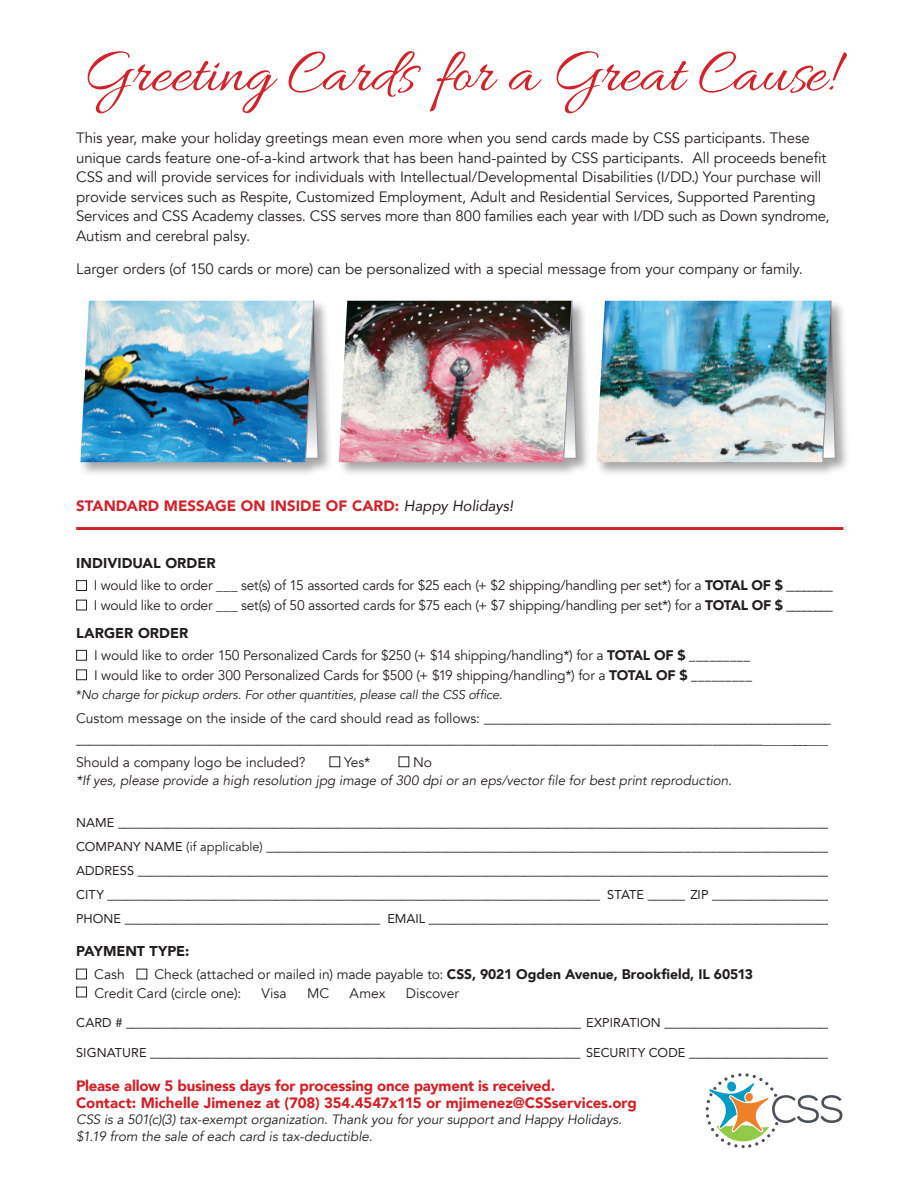
<style>
.page{position:relative;width:918px;height:1188px;background:#fff}
.page>*{position:absolute;margin:0;border:0;box-sizing:border-box;transform-origin:0 0}
.t1{font:63.75px "Allura";letter-spacing:-.005em;color:#d1232a}
.t2{font:15px/19.5px "Avenir";letter-spacing:-.01em;color:#231f20}
.t3{font:900 15px/16.5px "Avenir";letter-spacing:-.01em;color:#d1232a}
.t4{font:900 14.25px "Avenir";letter-spacing:.005em;color:#231f20}
.t5{font:13.8px/19.5px "Avenir";letter-spacing:-.015em;color:#231f20}
.t6{font:italic 13.5px/16.5px "Avenir";letter-spacing:-.005em;color:#231f20}
.t7{font:12.75px/21px "Avenir";letter-spacing:.005em;color:#231f20}
.t8{font:italic 12.75px "Avenir";letter-spacing:-.015em;color:#231f20}
.s1{font-weight:400;font-style:italic;color:#231f20}
.s2{font-weight:900}
.s3{font-size:12.75px}
.s4{font-style:normal}
.s5{font-size:13.8px}
.s6{font-style:inherit}
</style>
<div class="page">
<div style="left:76px;top:580px;width:11px;height:11px;border:1px solid #231f20"></div>
<div style="left:76px;top:600px;width:11px;height:10px;border:1px solid #231f20"></div>
<div style="left:76px;top:650px;width:11px;height:11px;border:1px solid #231f20"></div>
<div style="left:76px;top:669px;width:11px;height:11px;border:1px solid #231f20"></div>
<div style="left:330px;top:756px;width:10px;height:11px;border:1px solid #231f20"></div>
<div style="left:399px;top:756px;width:10px;height:11px;border:1px solid #231f20"></div>
<div style="left:76px;top:969px;width:11px;height:10px;border:1px solid #231f20"></div>
<div style="left:76px;top:987px;width:11px;height:10px;border:1px solid #231f20"></div>
<svg style="left:706px;top:1073px;width:136px;height:75px"></svg>
<hr style="left:76px;top:527px;width:767px;height:3px;background:#d1232a">
<div style="left:79px;top:299px;width:254px;height:178px;background:#231f20;opacity:.4"></div>
<img style="left:80px;top:301px;width:233px;height:161px">
<svg style="left:305px;top:300px;width:13px;height:159px;background:#afb7bc"></svg>
<div style="left:337px;top:299px;width:254px;height:178px;background:#231f20;opacity:.4"></div>
<img style="left:339px;top:301px;width:233px;height:161px">
<svg style="left:563px;top:300px;width:14px;height:159px;background:#abacac"></svg>
<div style="left:595px;top:299px;width:255px;height:178px;background:#231f20;opacity:.4"></div>
<img style="left:596px;top:301px;width:235px;height:161px">
<svg style="left:822px;top:300px;width:14px;height:159px;background:#98afb9"></svg>
<p class="t1" style="left:83px;top:38px;width:752px">Greeting Cards for a Great Cause!</p>
<p class="t2" style="left:76px;top:129px;width:755px">This year, make your holiday greetings mean even more when you send cards made by CSS participants. These unique cards feature one-of-a-kind artwork that has been hand-painted by CSS participants. All proceeds benefit CSS and will provide services for individuals with Intellectual/Developmental Disabilities (I/DD.) Your purchase will provide services such as Respite, Customized Employment, Adult and Residential Services, Supported Parenting Services and CSS Academy classes. CSS serves more than 800 families each year with I/DD such as Down syndrome, Autism and cerebral palsy.</p>
<p class="t2" style="left:76px;top:259px;width:728px">Larger orders (of 150 cards or more) can be personalized with a special message from your company or family.</p>
<p class="t3" style="left:76px;top:497px;width:439px">STANDARD MESSAGE ON INSIDE OF CARD: <span class="s1">Happy Holidays!</span></p>
<p class="t4" style="left:76px;top:551px;width:141px">INDIVIDUAL ORDER</p>
<p class="t5" style="left:94px;top:576px;width:740px">I would like to order ___ set(s) of 15 assorted cards for $25 each (+ $2 shipping/handling per set*) for a <span class="s2">TOTAL OF $</span> <span class="s3">________</span></p>
<p class="t5" style="left:94px;top:596px;width:741px">I would like to order ___ set(s) of 50 assorted cards for $75 each (+ $7 shipping/handling per set*) for a <span class="s2">TOTAL OF $</span> <span class="s3">________</span></p>
<p class="t4" style="left:76px;top:621px;width:114px">LARGER ORDER</p>
<p class="t5" style="left:94px;top:646px;width:657px">I would like to order 150 Personalized Cards for $250 (+ $14 shipping/handling*) for a <span class="s2">TOTAL OF $</span> <span class="s3">_________</span></p>
<p class="t5" style="left:94px;top:665px;width:659px">I would like to order 300 Personalized Cards for $500 (+ $19 shipping/handling*) for a <span class="s2">TOTAL OF $</span> <span class="s3">_________</span></p>
<p class="t8" style="left:76px;top:687px;width:428px"><span class="s4">*</span>No charge for pickup orders. For other quantities, please call the CSS office.</p>
<p class="t7" style="left:76px;top:708px;width:757px"><span class="s5">Custom message on the inside of the card should read as follows:</span> ________________________________________________________ ______________________________________________________________________________________________________________<span class="s5">___________</span></p>
<p class="t5" style="left:76px;top:752px;width:231px">Should a company logo be included?</p>
<p class="t5" style="left:344px;top:752px;width:28px">Yes*</p>
<p class="t5" style="left:413px;top:752px;width:20px">No</p>
<p class="t6" style="left:76px;top:772px;width:657px">*If yes, please provide a high resolution jpg image of 300 dpi or an eps/vector file for best print reproduction.</p>
<p class="t7" style="left:76px;top:812px;width:754px">NAME __________________________________________________________________________________________________________________</p>
<p class="t7" style="left:76px;top:836px;width:756px">COMPANY NAME <span class="s6">(if applicable)</span> __________________________________________________________________________________________</p>
<p class="t7" style="left:76px;top:860px;width:755px">ADDRESS _______________________________________________________________________________________________________________</p>
<p class="t7" style="left:76px;top:884px;width:756px">CITY _______________________________________________________________________________ STATE ______ ZIP ___________________</p>
<p class="t7" style="left:76px;top:908px;width:756px">PHONE _________________________________________ EMAIL ________________________________________________________________</p>
<p class="t4" style="left:76px;top:939px;width:115px">PAYMENT TYPE:</p>
<p class="t5" style="left:94px;top:965px;width:32px">Cash</p>
<p class="t5" style="left:94px;top:965px;width:660px;text-indent:60px">Check (attached or mailed in) made payable to: <span class="s2">CSS, 9021 Ogden Avenue, Brookfield, IL 60513<br></span>Credit Card (circle one):</p>
<p class="t5" style="left:262px;top:984px;width:27px">Visa</p>
<p class="t5" style="left:307px;top:984px;width:24px">MC</p>
<p class="t5" style="left:350px;top:984px;width:37px">Amex</p>
<p class="t5" style="left:406px;top:984px;width:55px">Discover</p>
<p class="t7" style="left:76px;top:1012px;width:758px">CARD # _________________________________________________________________________ EXPIRATION ___________________________</p>
<p class="t7" style="left:76px;top:1042px;width:758px">SIGNATURE _____________________________________________________________________ SECURITY CODE _______________________</p>
<p class="t3" style="left:76px;top:1078px;width:562px">Please allow 5 business days for processing once payment is received.<br>Contact: Michelle Jimenez at (708) 354.4547x115 or mjimenez@CSSservices.org</p>
<p class="t6" style="left:76px;top:1112px;width:547px">CSS is a 501(c)(3) tax-exempt organization. Thank you for your support and Happy Holidays. $1.19 from the sale of each card is tax-deductible.</p>
</div>
